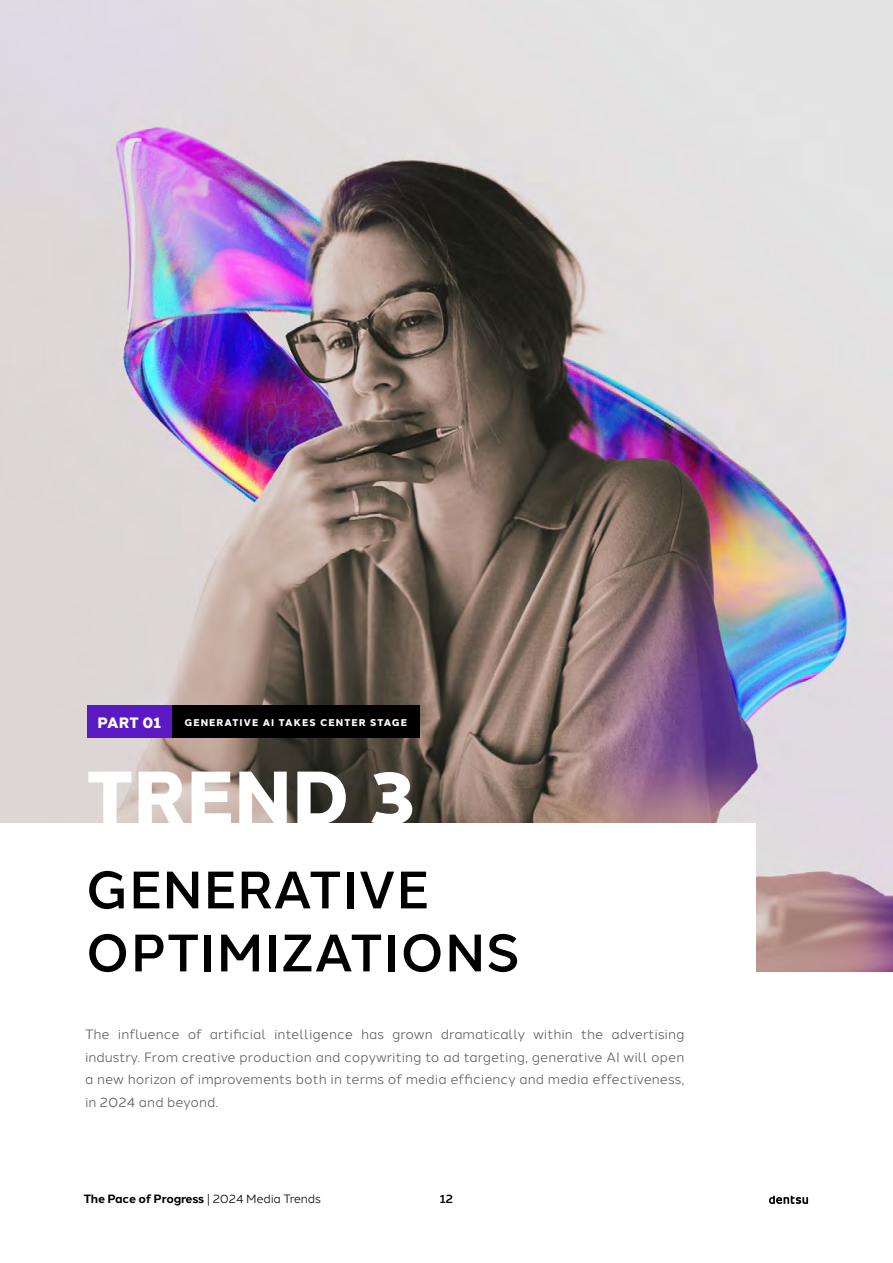
<style>
.page{position:relative;width:893px;height:1263px;background:#fff}
.page>*{position:absolute;margin:0;border:0;box-sizing:border-box;transform-origin:0 0}
.t1{font:800 75px "Halcom";color:#fff}
.t2{font:500 52.5px/63px "Halcom";letter-spacing:.01em;color:#000}
.t3{font:800 15px "Halcom";letter-spacing:.005em;color:#fff}
.t4{font:13.5px/22.5px "Halcom";color:#58595b;text-align:justify}
.t5{font:700 12px "Halcom";letter-spacing:-.02em;color:#000}
.t6{font:500 12px "Halcom";color:#000}
.t7{font:800 9.75px "Halcom";letter-spacing:.11em;color:#fff}
.s1{font-weight:400}
</style>
<div class="page">
<svg style="left:769px;top:1196px;width:39px;height:8px"></svg>
<img style="left:0;top:0;width:893px;height:972px">
<div style="left:0;top:823px;width:755px;height:179px;background:#fff"></div>
<div style="left:172px;top:705px;width:248px;height:33px;background:#000"></div>
<div style="left:87px;top:705px;width:85px;height:33px;background:#5b19c4"></div>
<p class="t3" style="left:98px;top:710px;width:65px">PART 01</p>
<p class="t7" style="left:184px;top:714px;width:224px">GENERATIVE AI TAKES CENTER STAGE</p>
<h1 class="t1" style="left:87px;top:737px;width:331px">TREND 3</h1>
<h2 class="t2" style="left:85px;top:854px;width:436px">GENERATIVE<br>OPTIMIZATIONS</h2>
<p class="t4" style="left:85px;top:1022px;width:601px">The influence of artificial intelligence has grown dramatically within the advertising industry. From creative production and copywriting to ad targeting, generative AI will open a new horizon of improvements both in terms of media efficiency and media effectiveness, in 2024 and beyond.</p>
<p class="t5" style="left:84px;top:1189px;width:239px">The Pace of Progress <span class="s1">| 2024 Media Trends</span></p>
<p class="t6" style="left:440px;top:1189px;width:15px">12</p>
</div>
